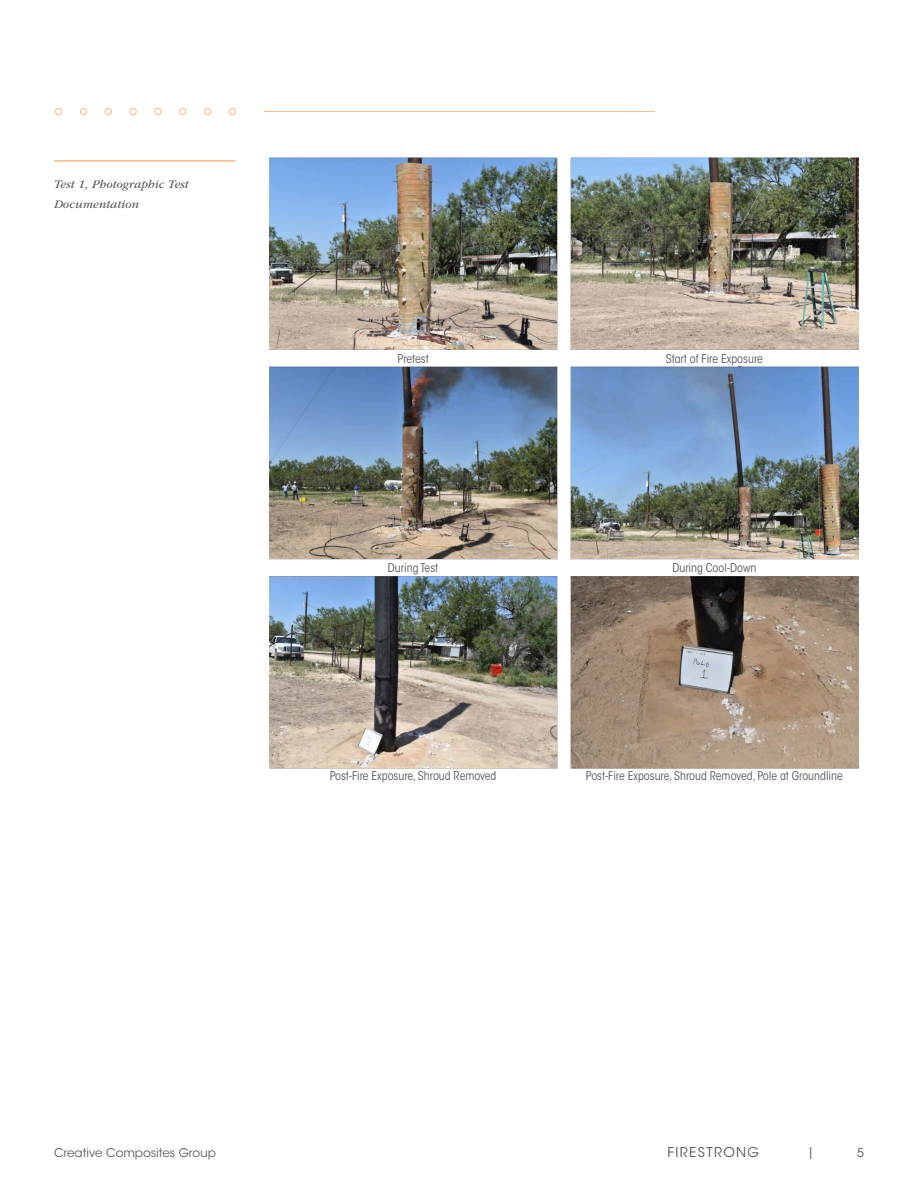
<style>
.page{position:relative;width:918px;height:1188px;background:#fff}
.page>*{position:absolute;margin:0;border:0;box-sizing:border-box;transform-origin:0 0}
.t1{font:13.5px "ITC Avant Garde Std";letter-spacing:.1em;color:#5c5c5c}
.t2{font:condensed 12px "ITC Avant Garde Std";color:#57585a}
.t3{font:italic 12px/19.5px "ITC Garamond Std";letter-spacing:.01em;color:#57585a}
.t4{font:12px "ITC Avant Garde Std";color:#5c5c5c}
</style>
<div class="page">
<div style="left:80px;top:108px;width:7px;height:7px;border:1px solid #fab783;border-radius:50%"></div>
<div style="left:55px;top:108px;width:7px;height:7px;border:1px solid #fab783;border-radius:50%"></div>
<div style="left:105px;top:108px;width:7px;height:7px;border:1px solid #fab783;border-radius:50%"></div>
<div style="left:130px;top:108px;width:7px;height:7px;border:1px solid #fab783;border-radius:50%"></div>
<div style="left:154px;top:108px;width:8px;height:7px;border:1px solid #fab783;border-radius:50%"></div>
<div style="left:179px;top:108px;width:7px;height:7px;border:1px solid #fab783;border-radius:50%"></div>
<div style="left:204px;top:108px;width:7px;height:7px;border:1px solid #fab783;border-radius:50%"></div>
<div style="left:229px;top:108px;width:7px;height:7px;border:1px solid #fab783;border-radius:50%"></div>
<hr style="left:264px;top:111px;width:391px;height:1px;background:#fab783">
<hr style="left:54px;top:161px;width:181px;height:1px;background:#f69146">
<img style="left:269px;top:157px;width:590px;height:612px">
<div style="left:299px;top:350px;width:240px;height:16px;background:#fff"></div>
<div style="left:299px;top:560px;width:240px;height:16px;background:#fff"></div>
<div style="left:580px;top:350px;width:240px;height:16px;background:#fff"></div>
<div style="left:580px;top:560px;width:240px;height:16px;background:#fff"></div>
<p class="t3" style="left:54px;top:175px;width:136px">Test 1, Photographic Test<br>Documentation</p>
<p class="t2" style="left:398px;top:352px;width:33px">Pretest</p>
<p class="t2" style="left:666px;top:352px;width:99px">Start of Fire Exposure</p>
<p class="t2" style="left:388px;top:560px;width:52px">During Test</p>
<p class="t2" style="left:672px;top:560px;width:86px">During Cool-Down</p>
<p class="t2" style="left:330px;top:768px;width:168px">Post-Fire Exposure, Shroud Removed</p>
<p class="t2" style="left:586px;top:768px;width:259px">Post-Fire Exposure, Shroud Removed, Pole at Groundline</p>
<p class="t4" style="left:54px;top:1146px;width:163px">Creative Composites Group</p>
<p class="t1" style="left:668px;top:1144px;width:93px">FIRESTRONG</p>
<p class="t4" style="left:808px;top:1144px;width:8px">|</p>
<p class="t4" style="left:857px;top:1146px;width:8px">5</p>
</div>
